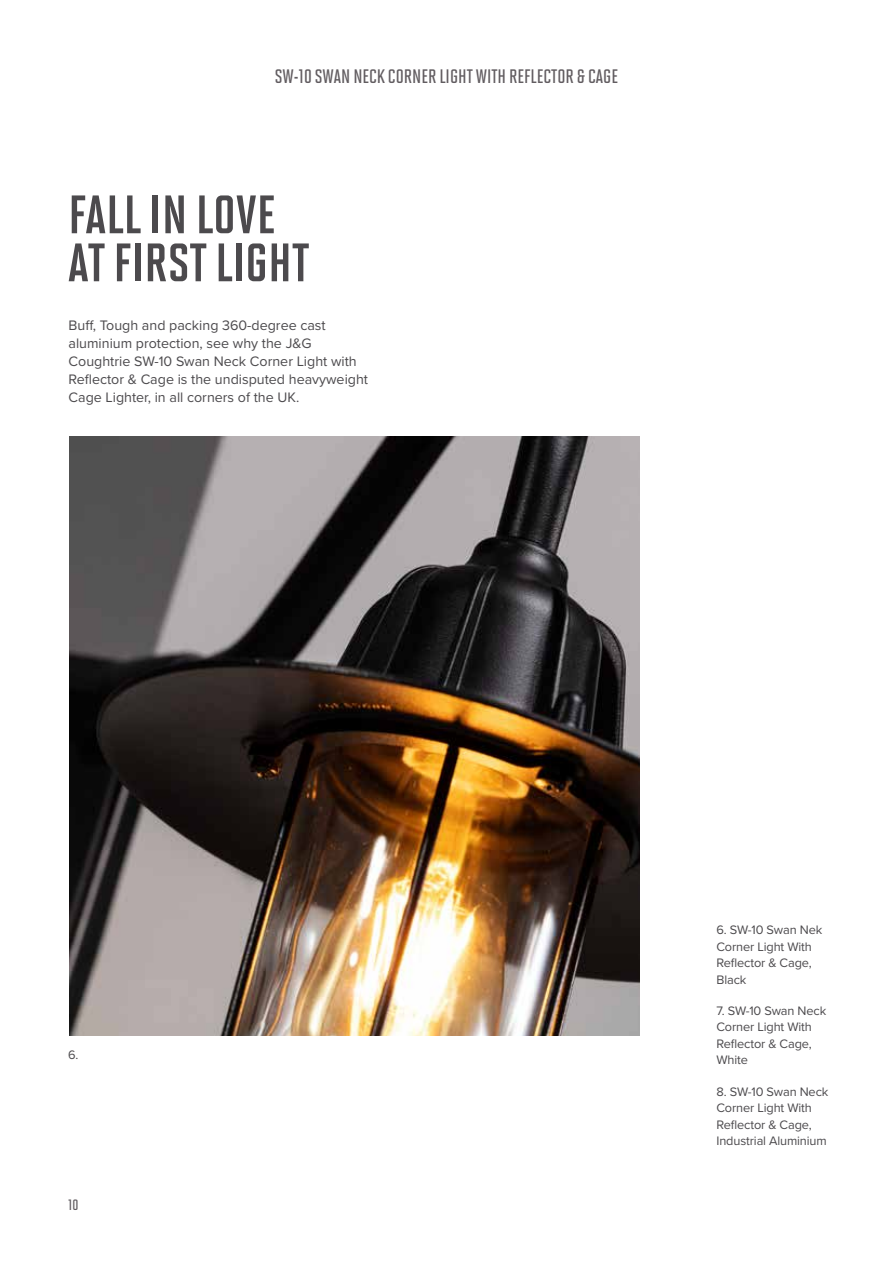
<style>
.page{position:relative;width:893px;height:1263px;background:#fff}
.page>*{position:absolute;margin:0;border:0;box-sizing:border-box;transform-origin:0 0}
.t1{font:700 54px/48px "Solano Gothic Pro MVB";color:#4c4a4d}
.t2{font:600 19.5px "Solano Gothic Pro MVB";color:#625d61}
.t3{font:600 15px "Solano Gothic Pro MVB";color:#625d61}
.t4{font:14.25px/18px "Proxima Nova";color:#4c4a4d}
.t5{font:12.75px/16.5px "Proxima Nova";letter-spacing:-.01em;color:#4c4a4d}
</style>
<div class="page">
<img style="left:69px;top:437px;width:570px;height:598px">
<h2 class="t2" style="left:275px;top:64px;width:345px">SW-10 SWAN NECK CORNER LIGHT WITH REFLECTOR &amp; CAGE</h2>
<h1 class="t1" style="left:68px;top:188px;width:243px">FALL IN LOVE<br>AT FIRST LIGHT</h1>
<p class="t4" style="left:69px;top:316px;width:301px">Buff, Tough and packing 360-degree cast aluminium protection, see why the J&amp;G Coughtrie SW-10 Swan Neck Corner Light with Reflector &amp; Cage is the undisputed heavyweight Cage Lighter, in all corners of the UK.</p>
<p class="t5" style="left:68px;top:1046px;width:12px">6.</p>
<p class="t3" style="left:68px;top:1196px;width:12px">10</p>
<p class="t5" style="left:716px;top:921px;width:107px">6. SW-10 Swan Nek<br>Corner Light With<br>Reflector &amp; Cage,<br>Black</p>
<p class="t5" style="left:716px;top:1002px;width:111px">7. SW-10 Swan Neck<br>Corner Light With<br>Reflector &amp; Cage,<br>White</p>
<p class="t5" style="left:716px;top:1083px;width:113px">8. SW-10 Swan Neck<br>Corner Light With<br>Reflector &amp; Cage,<br>Industrial Aluminium</p>
</div>
